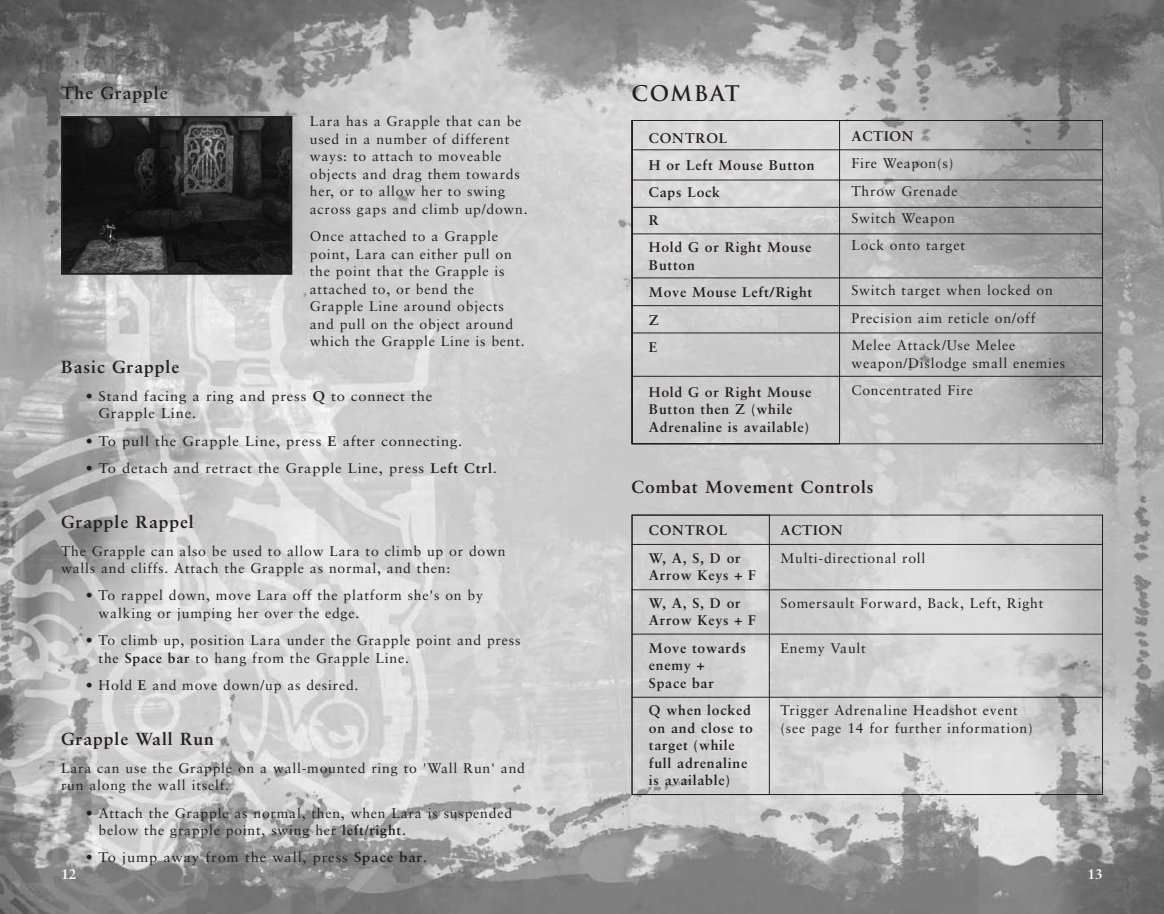
<style>
.page{position:relative;width:1164px;height:914px;background:#fff}
.page>*{position:absolute;margin:0;border:0;box-sizing:border-box;transform-origin:0 0}
.t1{font:700 21px "Trajan";letter-spacing:.065em;color:#231f20}
.t2{font:700 17.5px "Sabon";letter-spacing:.055em;color:#231f20}
.t3{font:14px/17.5px "Sabon";letter-spacing:.055em;color:#231f20}
.t4{font:700 14px/27.5px "Sabon";letter-spacing:.055em;color:#231f20}
.t5{font:700 14px "Sabon";color:#fff}
.s1{font-weight:700}
</style>
<div class="page">
<img style="left:0;top:0;width:1164px;height:914px">
<svg style="left:631px;top:120px;width:472px;height:255px;background:#bdbdbd"></svg>
<hr style="left:631px;top:149px;width:472px;height:1px;background:#231f20">
<hr style="left:631px;top:180px;width:472px;height:1px;background:#231f20">
<hr style="left:631px;top:207px;width:472px;height:1px;background:#231f20">
<hr style="left:631px;top:233px;width:472px;height:1px;background:#231f20">
<hr style="left:631px;top:277px;width:472px;height:1px;background:#231f20">
<hr style="left:631px;top:305px;width:472px;height:1px;background:#231f20">
<hr style="left:631px;top:332px;width:472px;height:1px;background:#231f20">
<svg style="left:631px;top:375px;width:473px;height:420px;background:#cbcbcb"></svg>
<div style="left:631px;top:515px;width:139px;height:280px;border:1px solid #231f20"></div>
<hr style="left:631px;top:544px;width:472px;height:1px;background:#231f20">
<hr style="left:631px;top:589px;width:472px;height:1px;background:#231f20">
<hr style="left:631px;top:697px;width:472px;height:1px;background:#231f20">
<hr style="left:631px;top:634px;width:472px;height:1px;background:#231f20">
<img style="left:64px;top:119px;width:225px;height:153px">
<div style="left:61px;top:116px;width:231px;height:159px;border:2px solid #231f20"></div>
<p class="t2" style="left:61px;top:85px;width:108px">The Grapple</p>
<p class="t3" style="left:310px;top:114px;width:219px">Lara has a Grapple that can be used in a number of different ways: to attach to moveable objects and drag them towards her, or to allow her to swing across gaps and climb up/down.</p>
<p class="t3" style="left:310px;top:229px;width:217px">Once attached to a Grapple point, Lara can either pull on the point that the Grapple is attached to, or bend the<br>Grapple Line around objects and pull on the object around which the Grapple Line is bent.</p>
<p class="t2" style="left:61px;top:360px;width:120px">Basic Grapple</p>
<p class="t3" style="left:99px;top:388px;width:335px;text-indent:-13px">• Stand facing a ring and press <span class="s1">Q</span> to connect the<br>Grapple Line.</p>
<p class="t3" style="left:86px;top:433px;width:378px">• To pull the Grapple Line, press <span class="s1">E</span> after connecting.</p>
<p class="t3" style="left:86px;top:461px;width:413px">• To detach and retract the Grapple Line, press <span class="s1">Left Ctrl</span>.</p>
<p class="t2" style="left:61px;top:515px;width:134px">Grapple Rappel</p>
<p class="t3" style="left:61px;top:543px;width:446px">The Grapple can also be used to allow Lara to climb up or down walls and cliffs. Attach the Grapple as normal, and then:</p>
<p class="t3" style="left:99px;top:588px;width:386px;text-indent:-13px">• To rappel down, move Lara off the platform she's on by walking or jumping her over the edge.</p>
<p class="t3" style="left:99px;top:633px;width:423px;text-indent:-13px">• To climb up, position Lara under the Grapple point and press the <span class="s1">Space bar</span> to hang from the Grapple Line.</p>
<p class="t3" style="left:86px;top:678px;width:274px">• Hold <span class="s1">E</span> and move down/up as desired.</p>
<p class="t2" style="left:61px;top:732px;width:155px">Grapple Wall Run</p>
<p class="t3" style="left:61px;top:760px;width:465px">Lara can use the Grapple on a wall-mounted ring to 'Wall Run' and run along the wall itself.</p>
<p class="t3" style="left:99px;top:805px;width:415px;text-indent:-13px">• Attach the Grapple as normal, then, when Lara is suspended below the grapple point, swing her <span class="s1">left</span>/<span class="s1">right</span>.</p>
<p class="t3" style="left:86px;top:850px;width:343px">• To jump away from the wall, press <span class="s1">Space bar</span>.</p>
<h1 class="t1" style="left:631px;top:82px;width:110px">COMBAT</h1>
<p class="t4" style="left:649px;top:125px;width:167px">CONTROL<br>H or Left Mouse Button<br>Caps Lock<br>R<br>Hold G or Right Mouse</p>
<p class="t4" style="left:649px;top:252px;width:165px">Button<br>Move Mouse Left/Right<br>Z<br>E</p>
<p class="t4" style="left:649px;top:384px;width:164px;line-height:17.5px">Hold G or Right Mouse<br>Button then Z (while<br>Adrenaline is available)</p>
<p class="t4" style="left:851px;top:123px;width:64px">ACTION</p>
<p class="t3" style="left:851px;top:151px;width:115px;line-height:27.5px">Fire Weapon(s)<br>Throw Grenade<br>Switch Weapon<br>Lock onto target</p>
<p class="t3" style="left:851px;top:278px;width:203px;line-height:27.5px">Switch target when locked on<br>Precision aim reticle on/off<br>Melee Attack/Use Melee</p>
<p class="t3" style="left:851px;top:350px;width:215px;line-height:27.5px">weapon/Dislodge small enemies<br>Concentrated Fire</p>
<p class="t2" style="left:631px;top:480px;width:244px">Combat Movement Controls</p>
<p class="t4" style="left:780px;top:518px;width:64px">ACTION</p>
<p class="t3" style="left:780px;top:550px;width:147px">Multi-directional roll</p>
<p class="t3" style="left:780px;top:595px;width:264px">Somersault Forward, Back, Left, Right</p>
<p class="t3" style="left:780px;top:640px;width:87px">Enemy Vault</p>
<p class="t4" style="left:649px;top:518px;width:93px">CONTROL<br>W, A, S, D or</p>
<p class="t4" style="left:649px;top:563px;width:108px">Arrow Keys + F<br>W, A, S, D or</p>
<p class="t4" style="left:649px;top:608px;width:108px">Arrow Keys + F<br>Move towards</p>
<p class="t4" style="left:649px;top:658px;width:66px;line-height:17.5px">enemy +<br>Space bar</p>
<p class="t4" style="left:649px;top:703px;width:105px;line-height:17.5px">Q when locked on and close to target (while full adrenaline is available)</p>
<p class="t3" style="left:780px;top:703px;width:254px">Trigger Adrenaline Headshot event (see page 14 for further information)</p>
<p class="t5" style="left:61px;top:868px;width:17px">12</p>
<p class="t5" style="left:1087px;top:868px;width:17px">13</p>
</div>
